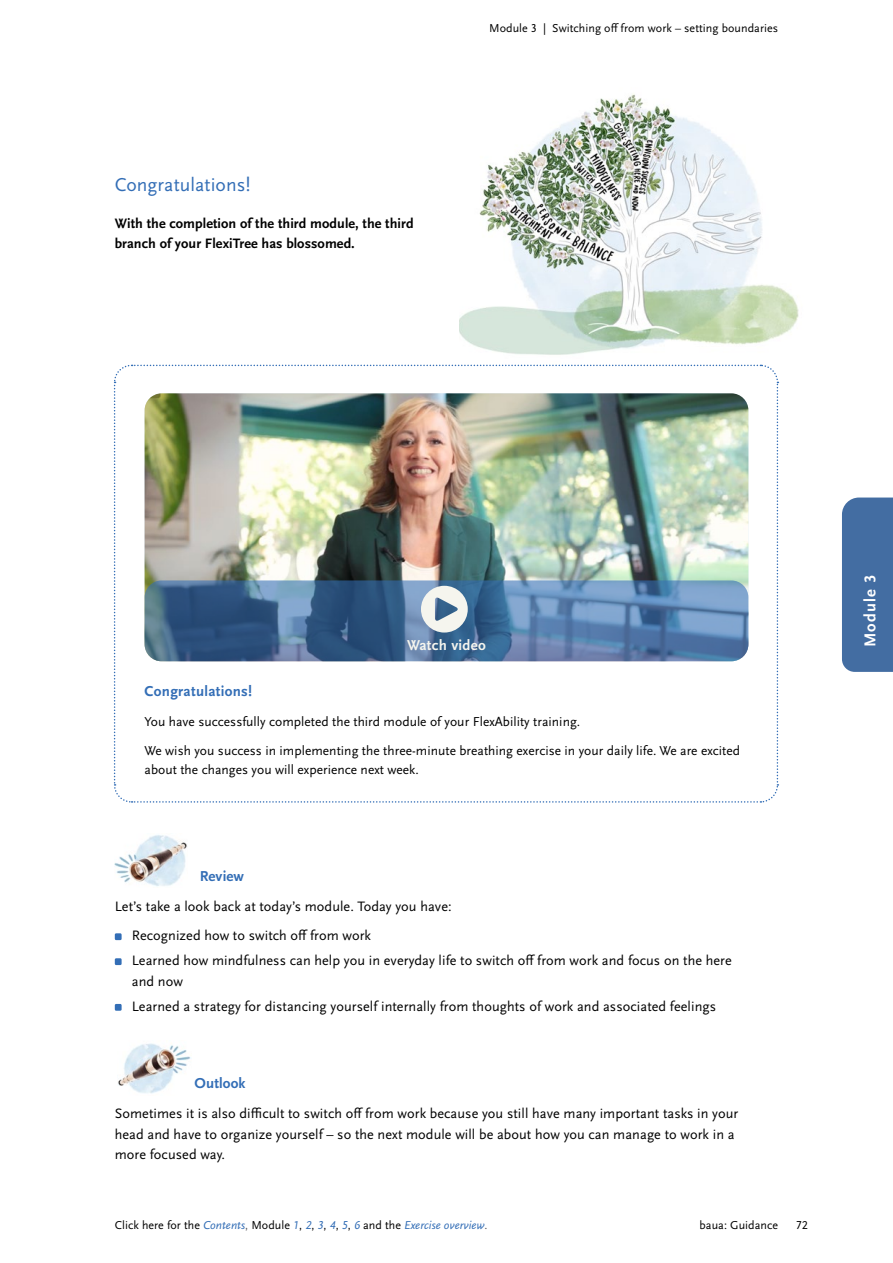
<style>
.page{position:relative;width:893px;height:1263px;background:#fff}
.page>*{position:absolute;margin:0;border:0;box-sizing:border-box;transform-origin:0 0}
.t1{font:19.5px "Scala Sans Pro";letter-spacing:.005em;color:#336eb6}
.t2{font:700 16.5px "Scala Sans Pro";letter-spacing:.06em;color:#fff}
.t3{font:700 15px "Scala Sans Pro";letter-spacing:.02em;color:#336eb6}
.t4{font:700 15px "Scala Sans Pro";letter-spacing:.02em;color:#f5f5ee}
.t5{font:14.25px/20.7px "Scala Sans Pro";letter-spacing:.005em;color:#000}
.t6{font:700 14.25px/20.7px "Scala Sans Pro";letter-spacing:.005em;color:#000}
.t7{font:13.5px/18.8px "Scala Sans Pro";letter-spacing:.005em;color:#000}
.t8{font:12px "Scala Sans Pro";letter-spacing:.005em;color:#000}
.s1{font-style:italic;color:#336eb6}
.s2{color:#5c5b60}
</style>
<div class="page">
<div style="left:842px;top:497px;width:51px;height:175px;background:#436da2"></div>
<img style="left:460px;top:94px;width:339px;height:261px">
<img style="left:115px;top:835px;width:72px;height:51px">
<div style="left:115px;top:933px;width:7px;height:7px;background:#336eb6"></div>
<div style="left:115px;top:958px;width:7px;height:7px;background:#336eb6"></div>
<div style="left:115px;top:1004px;width:7px;height:7px;background:#336eb6"></div>
<img style="left:118px;top:1043px;width:73px;height:51px">
<img style="left:113px;top:364px;width:666px;height:439px">
<h3 class="t1" style="left:115px;top:173px;width:137px">Congratulations!</h3>
<p class="t6" style="left:115px;top:213px;width:300px">With the completion of the third module, the third branch of your FlexiTree has blossomed.</p>
<p class="t8" style="left:489px;top:22px;width:291px">Module 3 | Switching off from work – setting boundaries</p>
<p class="t4" style="left:407px;top:636px;width:80px">Watch video</p>
<p class="t3" style="left:145px;top:683px;width:109px">Congratulations!</p>
<p class="t7" style="left:145px;top:712px;width:437px">You have successfully completed the third module of your FlexAbility training.</p>
<p class="t7" style="left:145px;top:741px;width:597px">We wish you success in implementing the three-minute breathing exercise in your daily life. We are excited about the changes you will experience next week.</p>
<h4 class="t3" style="left:200px;top:868px;width:46px">Review</h4>
<p class="t5" style="left:115px;top:896px;width:338px">Let’s take a look back at today’s module. Today you have:</p>
<p class="t5" style="left:132px;top:925px;width:241px">Recognized how to switch off from work</p>
<p class="t5" style="left:132px;top:950px;width:601px">Learned how mindfulness can help you in everyday life to switch off from work and focus on the here and now</p>
<p class="t5" style="left:132px;top:996px;width:586px">Learned a strategy for distancing yourself internally from thoughts of work and associated feelings</p>
<h4 class="t3" style="left:195px;top:1075px;width:52px">Outlook</h4>
<p class="t5" style="left:115px;top:1103px;width:625px">Sometimes it is also difficult to switch off from work because you still have many important tasks in your head and have to organize yourself – so the next module will be about how you can manage to work in a more focused way.</p>
<p class="t8" style="left:115px;top:1218px;width:374px">Click here for the <span class="s1">Contents</span><span class="s2">,</span> Module <span class="s1">1</span>, <span class="s1">2</span>, <span class="s1">3</span>, <span class="s1">4</span>, <span class="s1">5</span>, <span class="s1">6</span> and the <span class="s1">Exercise overview</span><span class="s2">.</span></p>
<p class="t8" style="left:699px;top:1218px;width:80px">baua: Guidance</p>
<p class="t8" style="left:796px;top:1218px;width:14px">72</p>
<p class="t2" style="left:860px;top:647px;width:73px;rotate:-90deg">Module 3</p>
</div>
